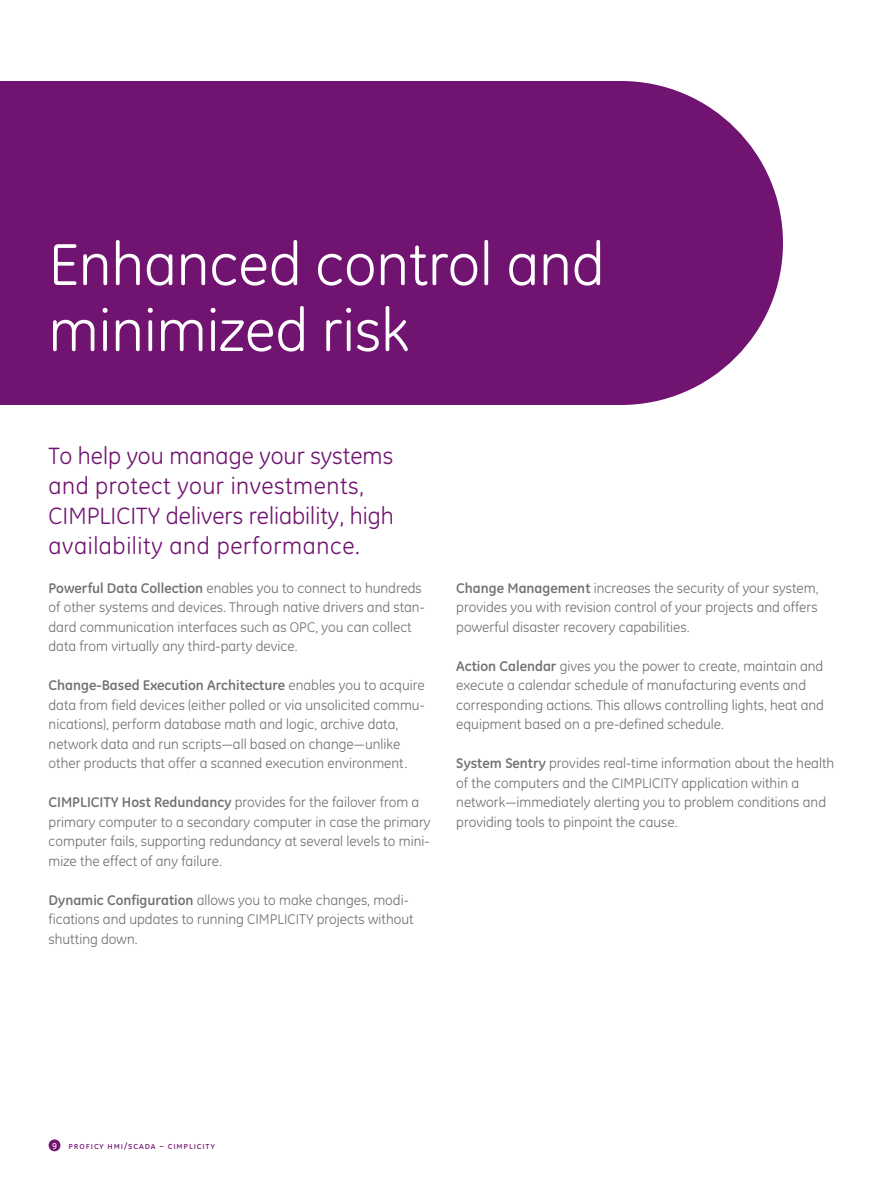
<style>
.page{position:relative;width:891px;height:1188px;background:#fff}
.page>*{position:absolute;margin:0;border:0;box-sizing:border-box;transform-origin:0 0}
.t1{font:60px/66px "GE Inspira";color:#fff}
.t2{font:24px/30px "GE Inspira";color:#711471}
.t3{font:14.25px/19.5px "GE Inspira";color:#717074}
.t4{font:9px "GE Inspira Medium SC";letter-spacing:.1em;color:#711471}
.t5{font:9px "GE Inspira Medium SC";color:#fff}
.s1{font-weight:700}
</style>
<div class="page">
<div style="left:49px;top:1139px;width:11px;height:12px;background:#711471;border-radius:50%"></div>
<div style="left:0;top:81px;width:783px;height:324px;background:#711471"></div>
<h1 class="t1" style="left:49px;top:231px;width:557px">Enhanced control and minimized risk</h1>
<h2 class="t2" style="left:49px;top:441px;width:347px">To help you manage your systems and protect your investments, CIMPLICITY delivers reliability, high availability and performance.</h2>
<p class="t3" style="left:49px;top:578px;width:378px"><span class="s1">Powerful Data Collection</span> enables you to connect to hundreds of other systems and devices. Through native drivers and stan&shy;dard communication interfaces such as OPC, you can collect data from virtually any third-party device.</p>
<p class="t3" style="left:49px;top:676px;width:378px"><span class="s1">Change-Based Execution Architecture</span> enables you to acquire data from field devices (either polled or via unsolicited commu&shy;nications), perform database math and logic, archive data, network data and run scripts—all based on change—unlike other products that offer a scanned execution environment.</p>
<p class="t3" style="left:49px;top:793px;width:384px"><span class="s1">CIMPLICITY Host Redundancy</span> provides for the failover from a primary computer to a secondary computer in case the primary computer fails, supporting redundancy at several levels to mini&shy;mize the effect of any failure.</p>
<p class="t3" style="left:49px;top:890px;width:367px"><span class="s1">Dynamic Configuration</span> allows you to make changes, modi&shy;fications and updates to running CIMPLICITY projects without shutting down.</p>
<p class="t3" style="left:456px;top:578px;width:364px;text-align:justify"><span class="s1">Change Management</span> increases the security of your system, provides you with revision control of your projects and offers powerful disaster recovery capabilities.</p>
<p class="t3" style="left:456px;top:656px;width:369px"><span class="s1">Action Calendar</span> gives you the power to create, maintain and execute a calendar schedule of manufacturing events and corresponding actions. This allows controlling lights, heat and equipment based on a pre-defined schedule.</p>
<p class="t3" style="left:456px;top:754px;width:380px"><span class="s1">System Sentry</span> provides real-time information about the health of the computers and the CIMPLICITY application within a network—immediately alerting you to problem conditions and providing tools to pinpoint the cause.</p>
<p class="t5" style="left:52px;top:1140px;width:6px">9</p>
<p class="t4" style="left:68px;top:1141px;width:148px">proficy hmi/scada – cimplicity</p>
</div>
